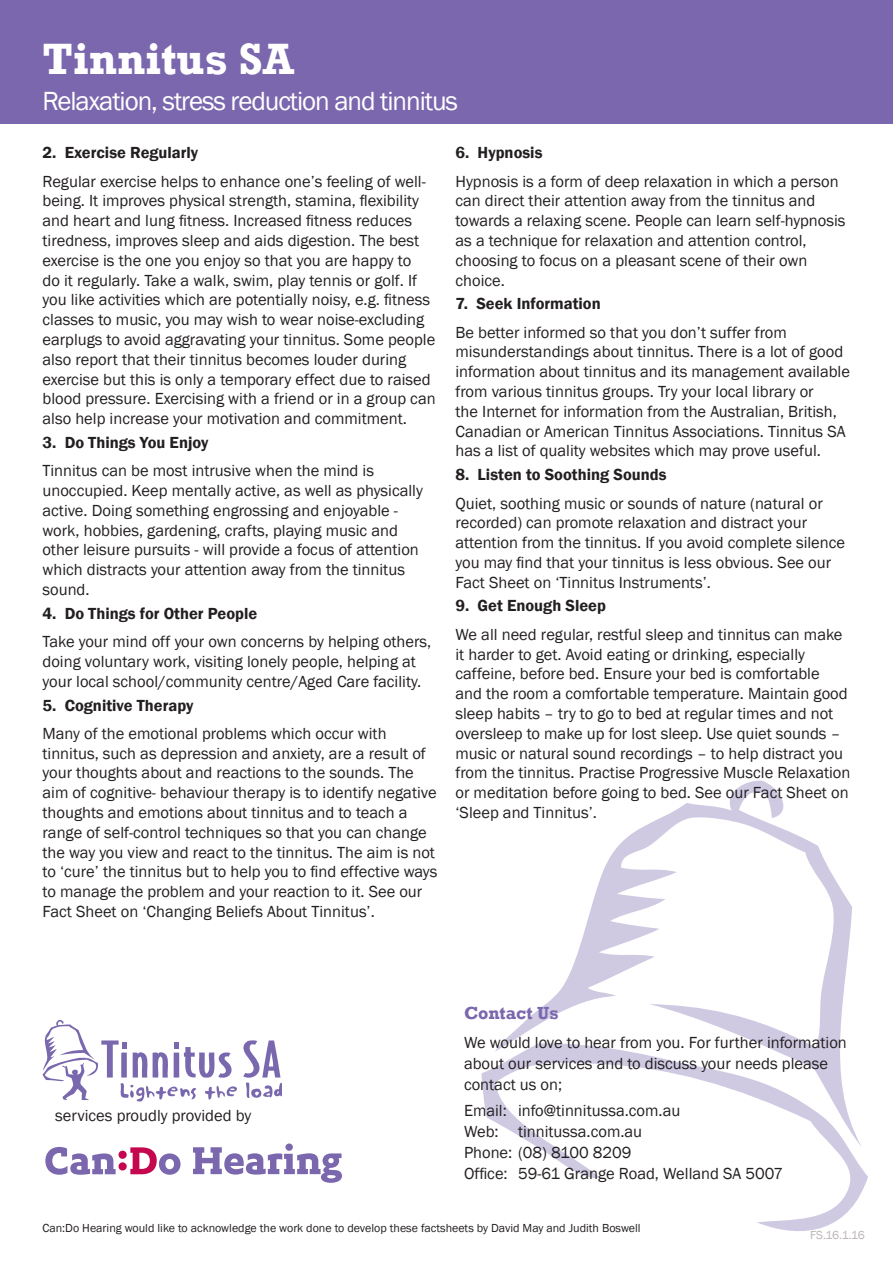
<style>
.page{position:relative;width:893px;height:1263px;background:#fff}
.page>*{position:absolute;margin:0;border:0;box-sizing:border-box;transform-origin:0 0}
.t1{font:700 45px "Rockwell";color:#fff}
.Heading{font:27px "Franklin Gothic";letter-spacing:-.04em;color:#fff}
.Heading-2{font:700 18px "Rockwell";color:#7a67ae}
.Body_Text{font:16.5px/19.8px "Franklin Gothic";color:#231f20}
.Emphasis{font:600 16.5px "Franklin Gothic";color:#231f20}
.Bulleted{font:16.5px "Franklin Gothic";color:#231f20}
.Bulleted-2{font:12px "Franklin Gothic";color:#231f20}
.Bulleted-3{font:12px "Franklin Gothic";color:#bab5b4}
</style>
<div class="page">
<svg style="left:503px;top:780px;width:349px;height:262px"></svg>
<svg style="left:481px;top:1042px;width:387px;height:189px"></svg>
<div style="left:0;top:0;width:893px;height:123px;background:#7a67ae"></div>
<svg style="left:43px;top:1020px;width:239px;height:81px"></svg>
<svg style="left:193px;top:1143px;width:149px;height:40px"></svg>
<svg style="left:45px;top:1147px;width:135px;height:28px"></svg>
<p class="t1" style="left:43px;top:31px;width:253px">Tinnitus SA</p>
<p class="Heading" style="left:43px;top:85px;width:417px">Relaxation, stress reduction and tinnitus</p>
<p class="Emphasis" style="left:43px;top:143px;width:157px">2. Exercise Regularly</p>
<p class="Body_Text" style="left:43px;top:172px;width:395px">Regular exercise helps to enhance one’s feeling of well&shy;being. It improves physical strength, stamina, flexibility and heart and lung fitness. Increased fitness reduces tiredness, improves sleep and aids digestion. The best exercise is the one you enjoy so that you are happy to<br>do it regularly. Take a walk, swim, play tennis or golf. If you like activities which are potentially noisy, e.g. fitness classes to music, you may wish to wear noise-excluding earplugs to avoid aggravating your tinnitus. Some people also report that their tinnitus becomes louder during exercise but this is only a temporary effect due to raised blood pressure. Exercising with a friend or in a group can also help increase your motivation and commitment.</p>
<p class="Emphasis" style="left:43px;top:432px;width:167px">3. Do Things You Enjoy</p>
<p class="Body_Text" style="left:43px;top:461px;width:382px">Tinnitus can be most intrusive when the mind is unoccupied. Keep mentally active, as well as physically active. Doing something engrossing and enjoyable - work, hobbies, gardening, crafts, playing music and other leisure pursuits - will provide a focus of attention which distracts your attention away from the tinnitus sound.</p>
<p class="Emphasis" style="left:43px;top:603px;width:216px">4. Do Things for Other People</p>
<p class="Body_Text" style="left:43px;top:632px;width:390px">Take your mind off your own concerns by helping others, doing voluntary work, visiting lonely people, helping at your local school/community centre/Aged Care facility.</p>
<p class="Emphasis" style="left:43px;top:695px;width:152px">5. Cognitive Therapy</p>
<p class="Body_Text" style="left:43px;top:724px;width:396px">Many of the emotional problems which occur with tinnitus, such as depression and anxiety, are a result of your thoughts about and reactions to the sounds. The aim of cognitive- behaviour therapy is to identify negative thoughts and emotions about tinnitus and to teach a range of self-control techniques so that you can change the way you view and react to the tinnitus. The aim is not to ‘cure’ the tinnitus but to help you to find effective ways to manage the problem and your reaction to it. See our Fact Sheet on ‘Changing Beliefs About Tinnitus’.</p>
<p class="Emphasis" style="left:455px;top:143px;width:88px">6. Hypnosis</p>
<p class="Body_Text" style="left:455px;top:172px;width:392px">Hypnosis is a form of deep relaxation in which a person can direct their attention away from the tinnitus and towards a relaxing scene. People can learn self-hypnosis as a technique for relaxation and attention control, choosing to focus on a pleasant scene of their own choice.</p>
<p class="Emphasis" style="left:455px;top:294px;width:147px">7. Seek Information</p>
<p class="Body_Text" style="left:455px;top:323px;width:396px">Be better informed so that you don’t suffer from misunderstandings about tinnitus. There is a lot of good information about tinnitus and its management available from various tinnitus groups. Try your local library or<br>the Internet for information from the Australian, British, Canadian or American Tinnitus Associations. Tinnitus SA has a list of quality websites which may prove useful.</p>
<p class="Emphasis" style="left:455px;top:464px;width:213px">8. Listen to Soothing Sounds</p>
<p class="Body_Text" style="left:455px;top:493px;width:391px">Quiet, soothing music or sounds of nature (natural or recorded) can promote relaxation and distract your attention from the tinnitus. If you avoid complete silence you may find that your tinnitus is less obvious. See our Fact Sheet on ‘Tinnitus Instruments’.</p>
<p class="Emphasis" style="left:455px;top:596px;width:152px">9. Get Enough Sleep</p>
<p class="Body_Text" style="left:455px;top:625px;width:396px">We all need regular, restful sleep and tinnitus can make it harder to get. Avoid eating or drinking, especially caffeine, before bed. Ensure your bed is comfortable<br>and the room a comfortable temperature. Maintain good sleep habits – try to go to bed at regular times and not oversleep to make up for lost sleep. Use quiet sounds – music or natural sound recordings – to help distract you from the tinnitus. Practise Progressive Muscle Relaxation or meditation before going to bed. See our Fact Sheet on ‘Sleep and Tinnitus’.</p>
<p class="Bulleted" style="left:55px;top:1105px;width:197px">services proudly provided by</p>
<p class="Heading-2" style="left:464px;top:1002px;width:96px">Contact Us</p>
<p class="Body_Text" style="left:464px;top:1033px;width:384px;line-height:21px">We would love to hear from you. For further information about our services and to discuss your needs please contact us on;</p>
<p class="Body_Text" style="left:464px;top:1101px;width:218px">Email: info@tinnitussa.com.au</p>
<p class="Body_Text" style="left:464px;top:1122px;width:180px">Web: tinnitussa.com.au</p>
<p class="Body_Text" style="left:464px;top:1143px;width:169px">Phone: (08) 8100 8209</p>
<p class="Body_Text" style="left:464px;top:1164px;width:321px">Office: 59-61 Grange Road, Welland SA 5007</p>
<p class="Bulleted-2" style="left:43px;top:1221px;width:600px">Can:Do Hearing would like to acknowledge the work done to develop these factsheets by David May and Judith Boswell</p>
<p class="Bulleted-3" style="left:810px;top:1227px;width:56px">FS.16.1.16</p>
</div>
